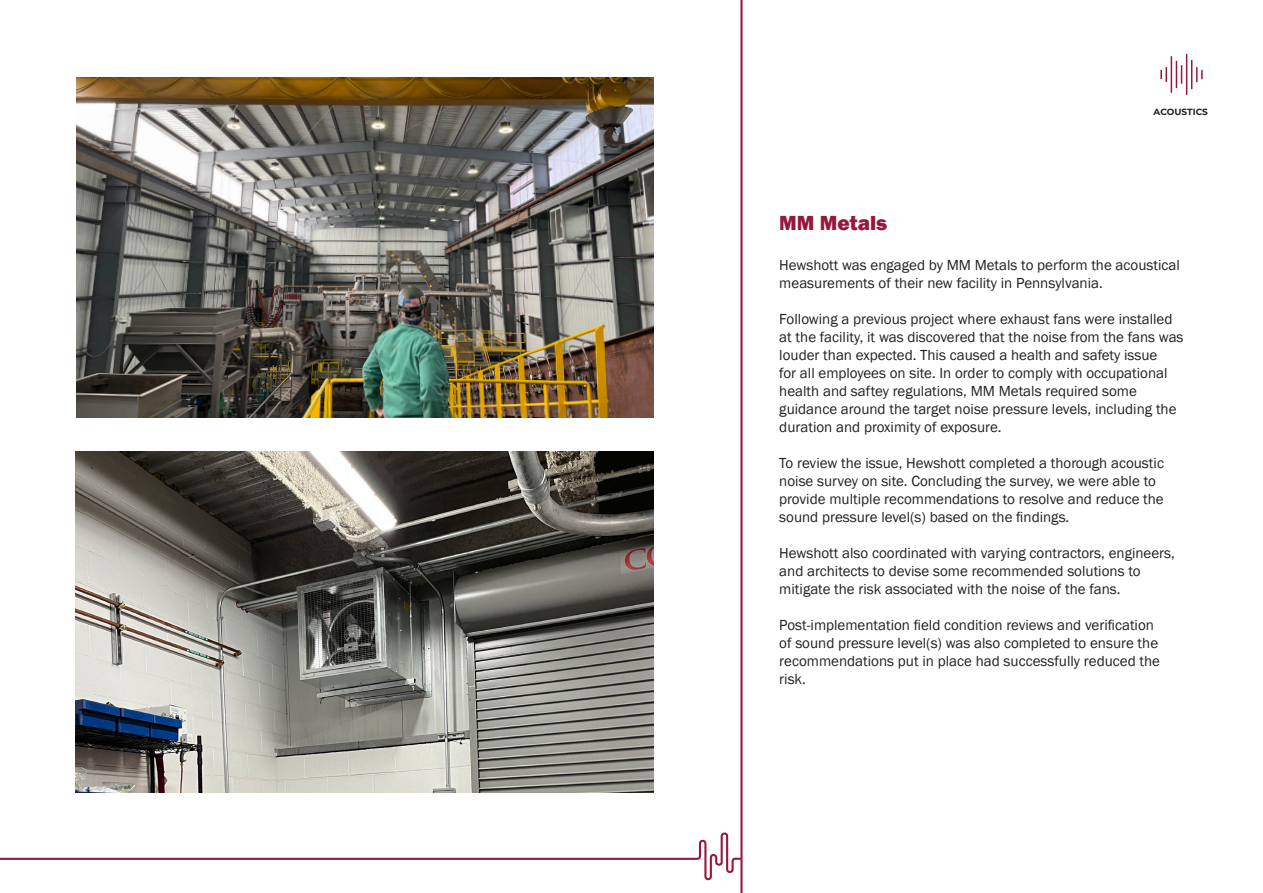
<style>
.page{position:relative;width:1263px;height:893px;background:#fff}
.page>*{position:absolute;margin:0;border:0;box-sizing:border-box;transform-origin:0 0}
.t1{font:800 21px "Franklin Gothic";color:#96193c}
.t2{font:15px/18px "Franklin Gothic";color:#231f20}
.t3{font:700 9px "Montserrat";letter-spacing:-.005em;color:#231f20}
</style>
<div class="page">
<hr style="left:740px;top:0;width:2px;height:893px;background:#96193a">
<svg style="left:0;top:831px;width:743px;height:50px"></svg>
<img style="left:76px;top:77px;width:578px;height:341px">
<img style="left:76px;top:452px;width:577px;height:341px">
<svg style="left:1160px;top:67px;width:7px;height:15px"></svg>
<hr style="left:1171px;top:56px;width:1px;height:37px;background:#96193a">
<svg style="left:1191px;top:60px;width:12px;height:29px"></svg>
<svg style="left:1176px;top:61px;width:6px;height:27px"></svg>
<hr style="left:1186px;top:54px;width:1px;height:41px;background:#96193a">
<p class="t3" style="left:1153px;top:106px;width:56px">ACOUSTICS</p>
<p class="t1" style="left:779px;top:210px;width:110px">MM Metals</p>
<p class="t2" style="left:779px;top:256px;width:402px">Hewshott was engaged by MM Metals to perform the acoustical measurements of their new facility in Pennsylvania.</p>
<p class="t2" style="left:779px;top:310px;width:406px">Following a previous project where exhaust fans were installed at the facility, it was discovered that the noise from the fans was louder than expected. This caused a health and safety issue<br>for all employees on site. In order to comply with occupational health and saftey regulations, MM Metals required some guidance around the target noise pressure levels, including the duration and proximity of exposure.</p>
<p class="t2" style="left:779px;top:454px;width:386px">To review the issue, Hewshott completed a thorough acoustic noise survey on site. Concluding the survey, we were able to provide multiple recommendations to resolve and reduce the sound pressure level(s) based on the findings.</p>
<p class="t2" style="left:779px;top:544px;width:397px">Hewshott also coordinated with varying contractors, engineers, and architects to devise some recommended solutions to mitigate the risk associated with the noise of the fans.</p>
<p class="t2" style="left:779px;top:616px;width:382px">Post-implementation field condition reviews and verification of sound pressure level(s) was also completed to ensure the recommendations put in place had successfully reduced the risk.</p>
</div>
